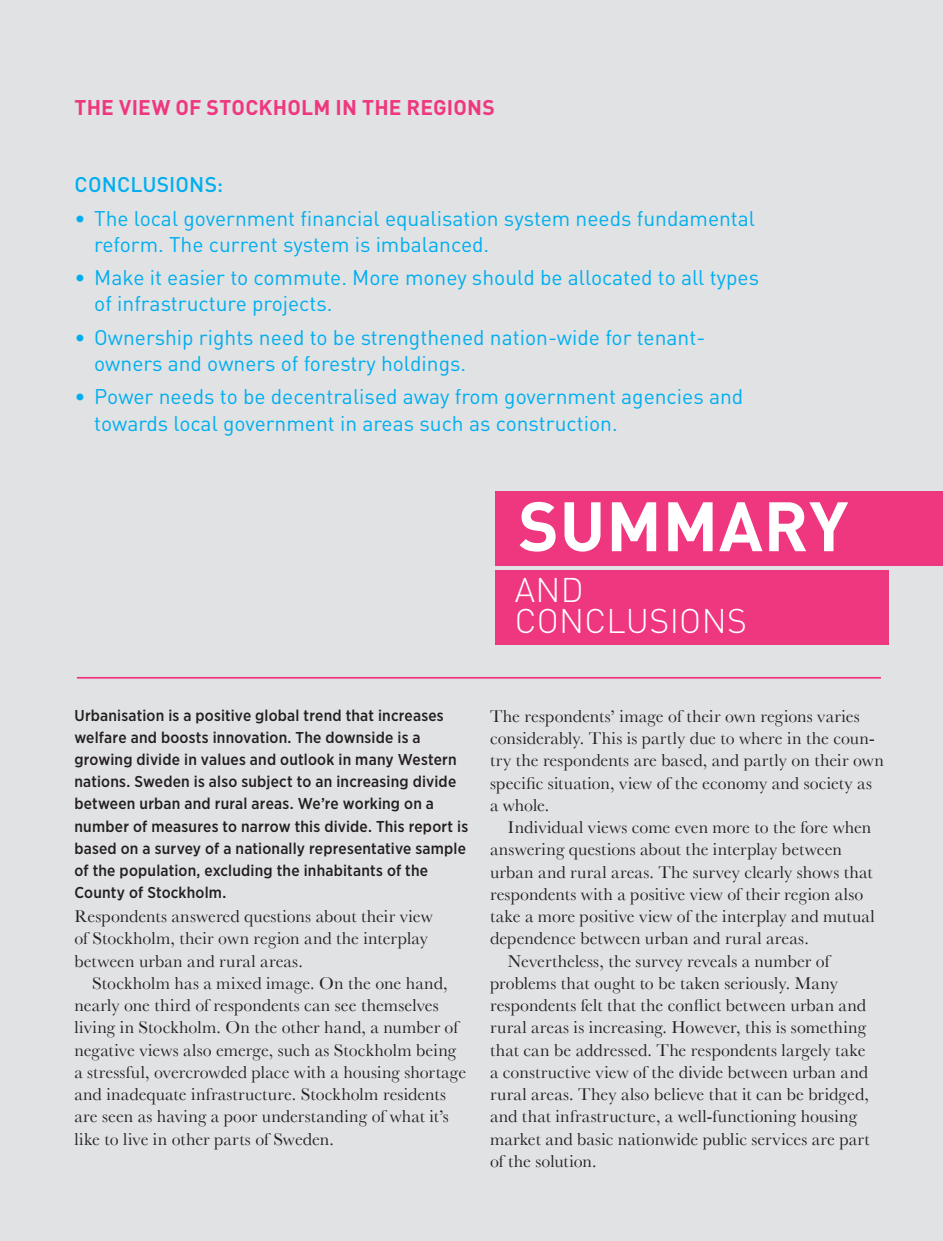
<style>
.page{position:relative;width:943px;height:1241px;background:#fff}
.page>*{position:absolute;margin:0;border:0;box-sizing:border-box;transform-origin:0 0}
.t1{font:700 68.6px "DIN Pro";letter-spacing:.01em;color:#fff}
.t2{font:300 33.77px/30.8px "DIN Pro";letter-spacing:.01em;color:#fff}
.t3{font:21px/26.2px "DIN Pro";color:#00aeef}
.Citat{font:700 21px "DIN Pro";letter-spacing:.01em;color:#ef377f}
.Citat-2{font:500 21px "DIN Pro";letter-spacing:.005em;color:#00aeef}
.Brödtext_indrag{font:17.85px/22.2px "Baskerville";letter-spacing:.005em;color:#231f20}
.Brödtext{font:17.85px/22.2px "Baskerville";letter-spacing:.005em;color:#231f20}
.Brödtext-2{font:500 15.75px/22.1px "Gotham Narrow";letter-spacing:.01em;color:#231f20}
</style>
<div class="page">
<div style="left:0;top:0;width:943px;height:1240px;background:#e1e2e4"></div>
<div style="left:495px;top:491px;width:448px;height:75px;background:#ef377f"></div>
<div style="left:495px;top:570px;width:393px;height:75px;background:#ef377f"></div>
<hr style="left:77px;top:676px;width:804px;height:2px;background:#ef377f">
<p class="Citat" style="left:75px;top:93px;width:422px">THE VIEW OF STOCKHOLM IN THE REGIONS</p>
<p class="Citat-2" style="left:75px;top:170px;width:150px">CONCLUSIONS:</p>
<p class="t3" style="left:94px;top:204px;width:662px;text-indent:-20px">• The local government financial equalisation system needs fundamental reform. The current system is imbalanced.</p>
<p class="t3" style="left:94px;top:263px;width:666px;text-indent:-20px">• Make it easier to commute. More money should be allocated to all types of infrastructure projects.</p>
<p class="t3" style="left:94px;top:323px;width:612px;text-indent:-20px">• Ownership rights need to be strengthened nation-wide for tenant&shy;owners and owners of forestry holdings.</p>
<p class="t3" style="left:94px;top:382px;width:650px;text-indent:-20px">• Power needs to be decentralised away from government agencies and towards local government in areas such as construction.</p>
<p class="t1" style="left:518px;top:479px;width:331px">SUMMARY</p>
<p class="t2" style="left:514px;top:573px;width:234px">AND<br>CONCLUSIONS</p>
<p class="Brödtext-2" style="left:74px;top:704px;width:395px">Urbanisation is a positive global trend that increases welfare and boosts innovation. The downside is a growing divide in values and outlook in many Western nations. Sweden is also subject to an increasing divide between urban and rural areas. We’re working on a number of measures to narrow this divide. This report is based on a survey of a nationally representative sample of the population, excluding the inhabitants of the County of Stockholm.</p>
<p class="Brödtext" style="left:74px;top:904px;width:360px">Respondents answered questions about their view of Stockholm, their own region and the interplay between urban and rural areas.</p>
<p class="Brödtext_indrag" style="left:74px;top:971px;width:393px;text-indent:18px">Stockholm has a mixed image. On the one hand, nearly one third of respondents can see themselves living in Stockholm. On the other hand, a number of negative views also emerge, such as Stockholm being a stressful, overcrowded place with a housing shortage and inadequate infrastructure. Stockholm residents are seen as having a poor understanding of what it’s like to live in other parts of Sweden.</p>
<p class="Brödtext_indrag" style="left:490px;top:704px;width:395px">The respondents’ image of their own regions varies considerably. This is partly due to where in the coun&shy;try the respondents are based, and partly on their own specific situation, view of the economy and society as a whole.</p>
<p class="Brödtext_indrag" style="left:490px;top:816px;width:386px;text-indent:18px">Individual views come even more to the fore when answering questions about the interplay between urban and rural areas. The survey clearly shows that respondents with a positive view of their region also take a more positive view of the interplay and mutual dependence between urban and rural areas.</p>
<p class="Brödtext_indrag" style="left:490px;top:949px;width:381px;text-indent:18px">Nevertheless, the survey reveals a number of problems that ought to be taken seriously. Many respondents felt that the conflict between urban and rural areas is increasing. However, this is something that can be addressed. The respondents largely take a constructive view of the divide between urban and rural areas. They also believe that it can be bridged, and that infrastructure, a well-functioning housing market and basic nationwide public services are part of the solution.</p>
</div>
